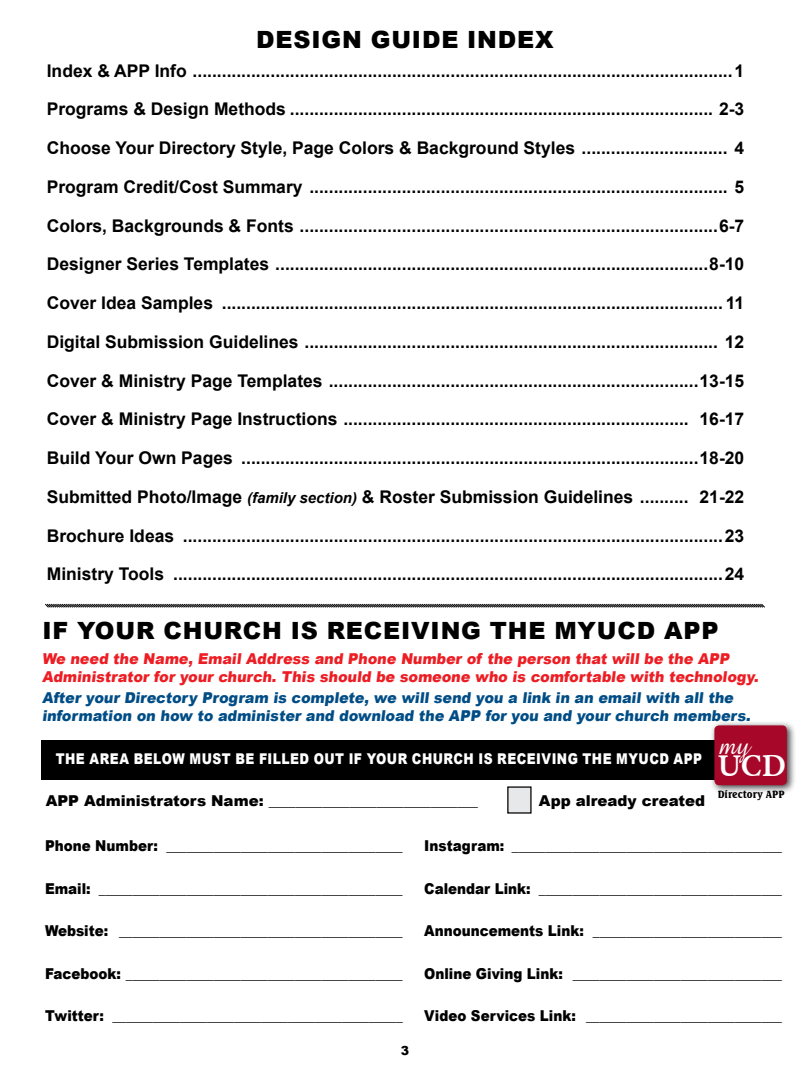
<style>
.page{position:relative;width:810px;height:1080px;background:#fff}
.page>*{position:absolute;margin:0;border:0;box-sizing:border-box;transform-origin:0 0}
.t1{font:30.62px "Aldine 401 BT Bold A";color:#fff;scale:.89 1}
.t2{font:30.62px "Amazone BT";color:#fff;scale:.89 1}
.t3{font:900 23.75px "Arial";letter-spacing:.035em;color:#000}
.t4{font:700 17.5px "Arial";color:#000}
.t5{font:900 15px "Arial";color:#000;scale:.9 1}
.t6{font:900 15px/18px "Arial";color:#004d86;scale:.95 1}
.t7{font:900 15px/18px "Arial";color:#ed1d24;scale:.95 1}
.t8{font:900 15px "Arial";color:#000}
.t9{font:900 14.88px "Arial";letter-spacing:.035em;color:#fff;scale:.83 1}
.t10{font:900 12.5px "Arial";color:#000}
.t11{font:800 10px "Seagull BT";letter-spacing:.01em;color:#000}
.s1{font-style:italic;font-size:15px}
</style>
<div class="page">
<div style="left:508px;top:787px;width:23px;height:26px;background:#e7e8e9"></div>
<div style="left:41px;top:740px;width:744px;height:39px;background:#000"></div>
<svg style="left:45px;top:603px;width:720px;height:5px"></svg>
<div style="left:710px;top:721px;width:86px;height:73px;background:#000;opacity:.75"></div>
<div style="left:714px;top:725px;width:73px;height:60px;background:#a70829;border-radius:5px"></div>
<p class="t3" style="left:256px;top:22px;width:299px">DESIGN GUIDE INDEX</p>
<p class="t4" style="left:47px;top:58px;width:699px">Index &amp; APP Info ...............................................................................................................1</p>
<p class="t4" style="left:47px;top:97px;width:699px">Programs &amp; Design Methods ....................................................................................... 2-3</p>
<p class="t4" style="left:47px;top:136px;width:699px">Choose Your Directory Style, Page Colors &amp; Background Styles .............................. 4</p>
<p class="t4" style="left:47px;top:174px;width:699px">Program Credit/Cost Summary ...................................................................................... 5</p>
<p class="t4" style="left:47px;top:213px;width:699px">Colors, Backgrounds &amp; Fonts ......................................................................................6-7</p>
<p class="t4" style="left:47px;top:252px;width:699px">Designer Series Templates .........................................................................................8-10</p>
<p class="t4" style="left:47px;top:291px;width:699px">Cover Idea Samples ....................................................................................................... 11</p>
<p class="t4" style="left:47px;top:329px;width:699px">Digital Submission Guidelines ..................................................................................... 12</p>
<p class="t4" style="left:47px;top:368px;width:699px">Cover &amp; Ministry Page Templates ............................................................................13-15</p>
<p class="t4" style="left:47px;top:407px;width:699px">Cover &amp; Ministry Page Instructions ....................................................................... 16-17</p>
<p class="t4" style="left:47px;top:446px;width:699px">Build Your Own Pages ..............................................................................................18-20</p>
<p class="t4" style="left:47px;top:484px;width:699px">Submitted Photo/Image <span class="s1">(family section)</span> &amp; Roster Submission Guidelines .......... 21-22</p>
<p class="t4" style="left:47px;top:523px;width:699px">Brochure Ideas ...............................................................................................................23</p>
<p class="t4" style="left:47px;top:562px;width:699px">Ministry Tools .................................................................................................................24</p>
<p class="t3" style="left:42px;top:613px;width:678px">IF YOUR CHURCH IS RECEIVING THE MYUCD APP</p>
<p class="t7" style="left:42px;top:649px;width:758px">We need the Name, Email Address and Phone Number of the person that will be the APP<br>Administrator for your church. This should be someone who is comfortable with technology.</p>
<p class="t6" style="left:42px;top:689px;width:750px">After your Directory Program is complete, we will send you a link in an email with all the information on how to administer and download the APP for you and your church members.</p>
<p class="t2" style="left:720px;top:726px;width:35px">my</p>
<p class="t11" style="left:718px;top:788px;width:69px">Directory APP</p>
<p class="t9" style="left:56px;top:748px;width:780px">THE AREA BELOW MUST BE FILLED OUT IF YOUR CHURCH IS RECEIVING THE MYUCD APP</p>
<p class="t1" style="left:718px;top:747px;width:78px">UCD</p>
<p class="t8" style="left:46px;top:790px;width:434px">APP Administrators Name: _______________________________</p>
<p class="t8" style="left:539px;top:790px;width:168px">App already created</p>
<p class="t5" style="left:45px;top:835px;width:399px">Phone Number: ___________________________________</p>
<p class="t5" style="left:45px;top:878px;width:399px">Email: _____________________________________________</p>
<p class="t5" style="left:45px;top:920px;width:399px">Website: __________________________________________</p>
<p class="t5" style="left:45px;top:963px;width:399px">Facebook: _________________________________________</p>
<p class="t5" style="left:45px;top:1005px;width:399px">Twitter: ___________________________________________</p>
<p class="t10" style="left:401px;top:1042px;width:10px">3</p>
<p class="t5" style="left:424px;top:835px;width:399px">Instagram: ________________________________________</p>
<p class="t5" style="left:424px;top:878px;width:399px">Calendar Link: ____________________________________</p>
<p class="t5" style="left:424px;top:920px;width:399px">Announcements Link: ____________________________</p>
<p class="t5" style="left:424px;top:963px;width:399px">Online Giving Link: _______________________________</p>
<p class="t5" style="left:424px;top:1005px;width:399px">Video Services Link: _____________________________</p>
</div>
